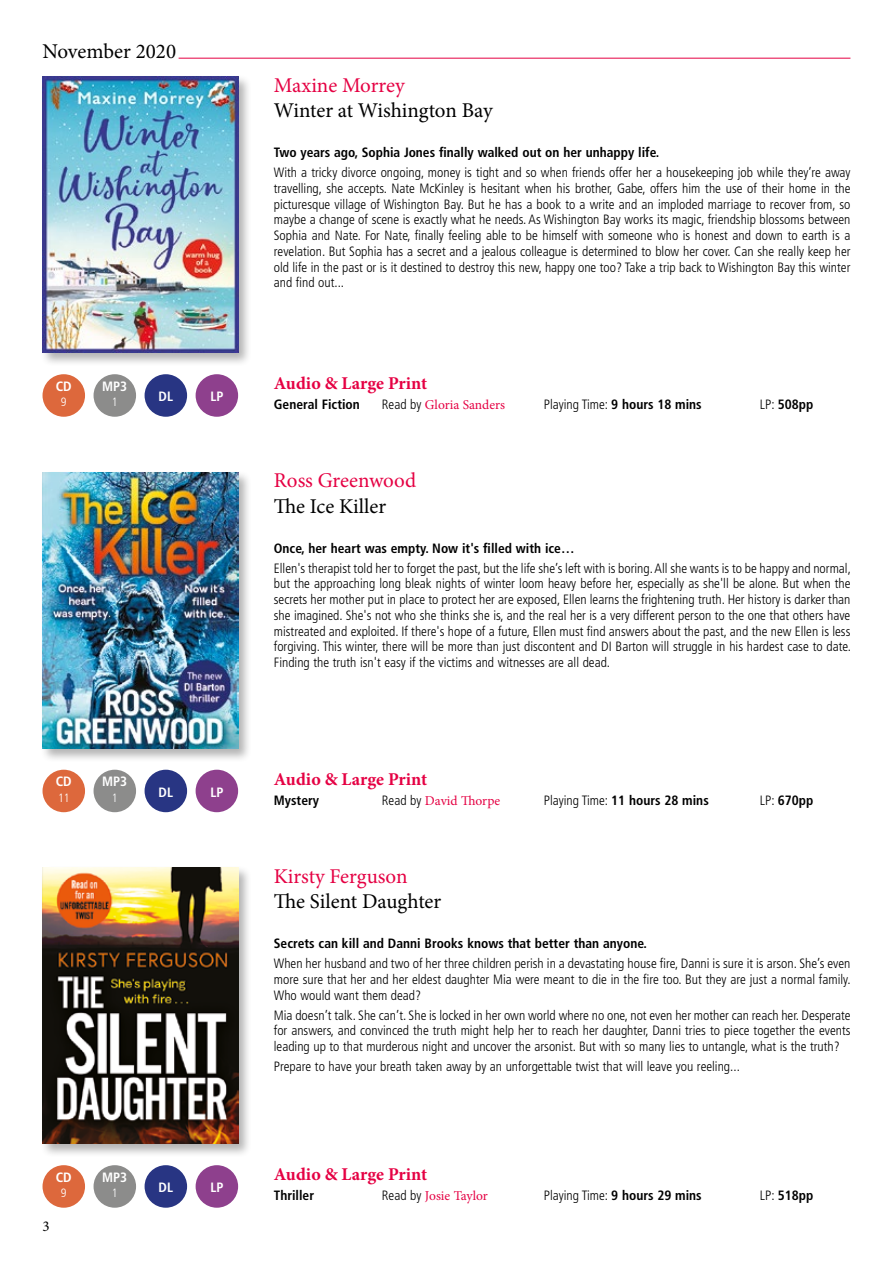
<style>
.page{position:relative;width:893px;height:1263px;background:#fff}
.page>*{position:absolute;margin:0;border:0;box-sizing:border-box;transform-origin:0 0}
.t1{font:21px "Minion Pro";color:#000}
.t2{font:21px "Minion Pro";letter-spacing:-.005em;color:#e50043}
.t3{font:700 18px "Minion Pro";color:#e50043}
.t4{font:15px "Minion Pro";color:#000}
.t5{font:300 condensed 13.5px/15.8px "Frutiger LT";color:#000;text-align:justify}
.t6{font:700 condensed 13.5px "Frutiger LT";color:#000}
.t7{font:13.5px "Minion Pro";color:#e50043}
.t8{font:700 condensed 13.5px "Frutiger LT";color:#fff}
.t9{font:300 condensed 12px "Frutiger LT";color:#fff}
.s1{font-family:"Frutiger LT";font-weight:300;font-stretch:condensed;color:#000}
.s2{font-weight:700}
.s3{font-weight:300}
</style>
<div class="page">
<div style="left:40px;top:470px;width:213px;height:292px;background:#000;opacity:.3"></div>
<img style="left:43px;top:472px;width:195px;height:276px">
<div style="left:40px;top:74px;width:213px;height:293px;background:#000;opacity:.3"></div>
<img style="left:43px;top:77px;width:195px;height:276px">
<div style="left:43px;top:770px;width:42px;height:42px;background:#dd683c;border-radius:50%"></div>
<div style="left:43px;top:374px;width:42px;height:43px;background:#dd683c;border-radius:50%"></div>
<div style="left:94px;top:770px;width:42px;height:42px;background:#8c8c8b;border-radius:50%"></div>
<div style="left:94px;top:374px;width:42px;height:43px;background:#8c8c8b;border-radius:50%"></div>
<div style="left:145px;top:770px;width:42px;height:42px;background:#283583;border-radius:50%"></div>
<div style="left:145px;top:374px;width:42px;height:43px;background:#283583;border-radius:50%"></div>
<div style="left:40px;top:865px;width:213px;height:293px;background:#000;opacity:.3"></div>
<img style="left:43px;top:867px;width:195px;height:277px">
<div style="left:43px;top:1165px;width:42px;height:43px;background:#dd683c;border-radius:50%"></div>
<div style="left:94px;top:1165px;width:42px;height:43px;background:#8c8c8b;border-radius:50%"></div>
<div style="left:145px;top:1165px;width:42px;height:43px;background:#283583;border-radius:50%"></div>
<hr style="left:179px;top:58px;width:671px;height:1px;background:#e50043">
<div style="left:196px;top:770px;width:42px;height:42px;background:#8e408d;border-radius:50%"></div>
<div style="left:196px;top:374px;width:42px;height:43px;background:#8e408d;border-radius:50%"></div>
<div style="left:196px;top:1165px;width:42px;height:43px;background:#8e408d;border-radius:50%"></div>
<h1 class="t1" style="left:43px;top:37px;width:135px">November 2020</h1>
<h1 class="t2" style="left:274px;top:71px;width:132px">Maxine Morrey</h1>
<h1 class="t1" style="left:274px;top:96px;width:220px">Winter at Wishington Bay</h1>
<p class="t6" style="left:274px;top:144px;width:387px">Two years ago, Sophia Jones finally walked out on her unhappy life.</p>
<p class="t5" style="left:274px;top:165px;width:578px">With a tricky divorce ongoing, money is tight and so when friends offer her a housekeeping job while they’re away travelling, she accepts. Nate McKinley is hesitant when his brother, Gabe, offers him the use of their home in the picturesque village of Wishington Bay. But he has a book to a write and an imploded marriage to recover from, so maybe a change of scene is exactly what he needs. As Wishington Bay works its magic, friendship blossoms between Sophia and Nate. For Nate, finally feeling able to be himself with someone who is honest and down to earth is a revelation. But Sophia has a secret and a jealous colleague is determined to blow her cover. Can she really keep her old life in the past or is it destined to destroy this new, happy one too? Take a trip back to Wishington Bay this winter and find out...</p>
<p class="t8" style="left:56px;top:378px;width:18px">CD</p>
<p class="t9" style="left:61px;top:395px;width:7px">9</p>
<p class="t8" style="left:102px;top:378px;width:27px">MP3</p>
<p class="t9" style="left:112px;top:395px;width:7px">1</p>
<p class="t8" style="left:159px;top:389px;width:16px">DL</p>
<p class="t8" style="left:210px;top:389px;width:15px">LP</p>
<h2 class="t3" style="left:274px;top:371px;width:155px">Audio &amp; Large Print</h2>
<p class="t6" style="left:274px;top:397px;width:88px">General Fiction</p>
<p class="t7" style="left:382px;top:396px;width:125px"><span class="s1">Read by</span> Gloria Sanders</p>
<p class="t5" style="left:544px;top:397px;width:159px">Playing Time: <span class="s2">9 hours 18 mins</span></p>
<p class="t6" style="left:760px;top:397px;width:55px"><span class="s3">LP:</span> 508pp</p>
<h1 class="t2" style="left:274px;top:466px;width:144px">Ross Greenwood</h1>
<h1 class="t1" style="left:274px;top:492px;width:114px">The Ice Killer</h1>
<p class="t6" style="left:274px;top:540px;width:302px">Once, her heart was empty. Now it's filled with ice…</p>
<p class="t5" style="left:274px;top:560px;width:579px">Ellen's therapist told her to forget the past, but the life she’s left with is boring. All she wants is to be happy and normal, but the approaching long bleak nights of winter loom heavy before her, especially as she'll be alone. But when the secrets her mother put in place to protect her are exposed, Ellen learns the frightening truth. Her history is darker than she imagined. She's not who she thinks she is, and the real her is a very different person to the one that others have mistreated and exploited. If there's hope of a future, Ellen must find answers about the past, and the new Ellen is less forgiving. This winter, there will be more than just discontent and DI Barton will struggle in his hardest case to date.<br>Finding the truth isn't easy if the victims and witnesses are all dead.</p>
<p class="t8" style="left:56px;top:773px;width:18px">CD</p>
<p class="t9" style="left:58px;top:791px;width:13px">11</p>
<p class="t8" style="left:102px;top:773px;width:27px">MP3</p>
<p class="t9" style="left:112px;top:791px;width:7px">1</p>
<p class="t8" style="left:159px;top:784px;width:16px">DL</p>
<p class="t8" style="left:210px;top:784px;width:15px">LP</p>
<h2 class="t3" style="left:274px;top:766px;width:155px">Audio &amp; Large Print</h2>
<p class="t6" style="left:274px;top:792px;width:47px">Mystery</p>
<p class="t7" style="left:382px;top:792px;width:120px"><span class="s1">Read by</span> David Thorpe</p>
<p class="t6" style="left:544px;top:792px;width:166px"><span class="s3">Playing Time:</span> 11 hours 28 mins</p>
<p class="t6" style="left:760px;top:792px;width:55px"><span class="s3">LP:</span> 670pp</p>
<h1 class="t2" style="left:274px;top:862px;width:135px">Kirsty Ferguson</h1>
<h1 class="t1" style="left:274px;top:887px;width:169px">The Silent Daughter</h1>
<p class="t6" style="left:274px;top:935px;width:375px">Secrets can kill and Danni Brooks knows that better than anyone.</p>
<p class="t5" style="left:274px;top:956px;width:578px">When her husband and two of her three children perish in a devastating house fire, Danni is sure it is arson. She’s even more sure that her and her eldest daughter Mia were meant to die in the fire too. But they are just a normal family.<br>Who would want them dead?</p>
<p class="t5" style="left:274px;top:1007px;width:578px">Mia doesn’t talk. She can’t. She is locked in her own world where no one, not even her mother can reach her. Desperate for answers, and convinced the truth might help her to reach her daughter, Danni tries to piece together the events leading up to that murderous night and uncover the arsonist. But with so many lies to untangle, what is the truth?</p>
<p class="t5" style="left:274px;top:1059px;width:468px">Prepare to have your breath taken away by an unforgettable twist that will leave you reeling...</p>
<p class="t8" style="left:56px;top:1169px;width:18px">CD</p>
<p class="t9" style="left:61px;top:1186px;width:7px">9</p>
<p class="t8" style="left:102px;top:1169px;width:27px">MP3</p>
<p class="t9" style="left:112px;top:1186px;width:7px">1</p>
<p class="t8" style="left:159px;top:1179px;width:16px">DL</p>
<p class="t8" style="left:210px;top:1179px;width:15px">LP</p>
<h2 class="t3" style="left:274px;top:1162px;width:155px">Audio &amp; Large Print</h2>
<p class="t6" style="left:274px;top:1188px;width:42px">Thriller</p>
<p class="t7" style="left:382px;top:1187px;width:108px"><span class="s1">Read by</span> Josie Taylor</p>
<p class="t5" style="left:544px;top:1188px;width:159px">Playing Time: <span class="s2">9 hours 29 mins</span></p>
<p class="t6" style="left:760px;top:1188px;width:55px"><span class="s3">LP:</span> 518pp</p>
<p class="t4" style="left:43px;top:1216px;width:9px">3</p>
</div>
